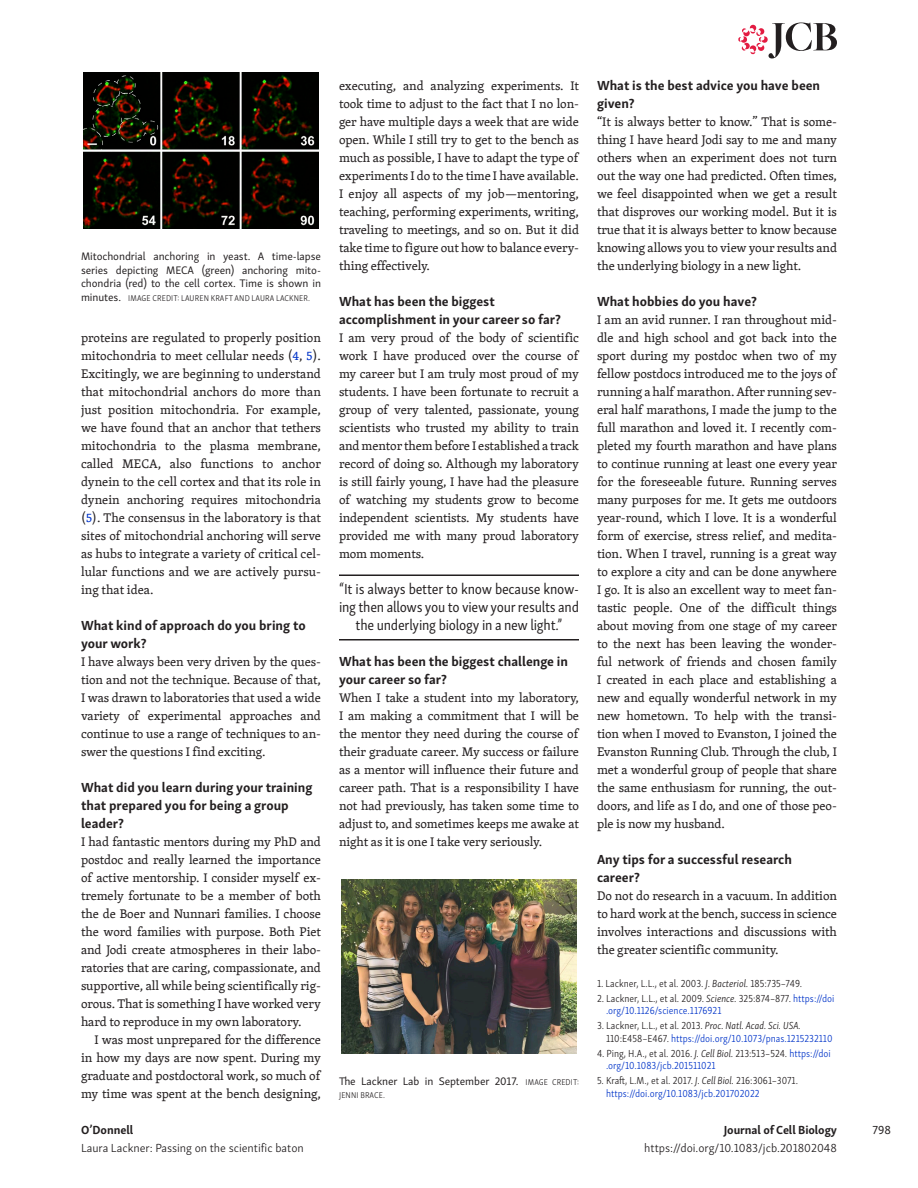
<style>
.page{position:relative;width:918px;height:1188px;background:#fff}
.page>*{position:absolute;margin:0;border:0;box-sizing:border-box;transform-origin:0 0}
.t1{font:15px/18px "Skolar Sans PE Cn";letter-spacing:-.015em;color:#231f20;text-align:center}
.t2{font:700 13.5px/18px "Skolar Sans PE";color:#231f20}
.t3{font:12.75px/18px "Skolar PE";letter-spacing:-.005em;color:#231f20;text-align:justify}
.t4{font:300 12px "Skolar Sans PE";color:#231f20}
.t5{font:700 12px "Skolar Sans PE";letter-spacing:-.005em;color:#231f20}
.t6{font:12px "Skolar Sans PE";color:#231f20}
.t7{font:11.25px/13.5px "Skolar Sans PE";letter-spacing:-.005em;color:#231f20;text-align:justify}
.t8{font:300 10.5px/12.6px "Skolar Sans PE Cn";color:#231f20}
.t9{font:300 10.5px/12.6px "Skolar Sans PE Cn";color:#0034c9}
.t10{font:300 8.7px "Skolar Sans PE Cn";letter-spacing:.015em;color:#231f20}
.s1{font-family:"Skolar Sans PE";font-weight:400;font-size:11.25px}
.s2{color:#0034c9}
.s3{font-family:"Skolar Sans PE Cn";font-weight:300;font-size:8.7px}
.s4{font-style:italic}
.s5{color:#231f20}
.s6{font-style:italic;color:#231f20}
</style>
<div class="page">
<svg style="left:738px;top:23px;width:99px;height:35px"></svg>
<hr style="left:339px;top:574px;width:240px;height:2px;background:#231f20">
<hr style="left:339px;top:639px;width:240px;height:1px;background:#231f20">
<img style="left:83px;top:72px;width:236px;height:157px">
<img style="left:341px;top:880px;width:236px;height:173px">
<p class="t7" style="left:81px;top:249px;width:242px">Mitochondrial anchoring in yeast. A time-lapse series depicting MECA (green) anchoring mito&shy;chondria (red) to the cell cortex. Time is shown in</p>
<p class="t10" style="left:81px;top:291px;width:231px"><span class="s1">minutes.</span> IMAGE CREDIT: LAUREN KRAFT AND LAURA LACKNER.</p>
<p class="t3" style="left:81px;top:328px;width:242px">proteins are regulated to properly position mitochondria to meet cellular needs (<span class="s2">4</span>, <span class="s2">5</span>).<br>Excitingly, we are beginning to understand that mitochondrial anchors do more than just position mitochondria. For example, we have found that an anchor that tethers mitochondria to the plasma membrane, called MECA, also functions to anchor dynein to the cell cortex and that its role in dynein anchoring requires mitochondria (<span class="s2">5</span>). The consensus in the laboratory is that sites of mitochondrial anchoring will serve as hubs to integrate a variety of critical cel&shy;lular functions and we are actively pursu&shy;ing that idea.</p>
<p class="t2" style="left:81px;top:615px;width:226px">What kind of approach do you bring to your work?</p>
<p class="t3" style="left:81px;top:652px;width:242px">I have always been very driven by the ques&shy;tion and not the technique. Because of that, I was drawn to laboratories that used a wide variety of experimental approaches and continue to use a range of techniques to an&shy;swer the questions I find exciting.</p>
<p class="t2" style="left:81px;top:777px;width:233px">What did you learn during your training that prepared you for being a group leader?</p>
<p class="t3" style="left:81px;top:832px;width:242px">I had fantastic mentors during my PhD and postdoc and really learned the importance of active mentorship. I consider myself ex&shy;tremely fortunate to be a member of both the de Boer and Nunnari families. I choose the word families with purpose. Both Piet and Jodi create atmospheres in their labo&shy;ratories that are caring, compassionate, and supportive, all while being scientifically rig&shy;orous. That is something I have worked very hard to reproduce in my own laboratory.</p>
<p class="t3" style="left:81px;top:1030px;width:242px;text-indent:14px">I was most unprepared for the difference in how my days are now spent. During my graduate and postdoctoral work, so much of my time was spent at the bench designing,</p>
<p class="t5" style="left:81px;top:1120px;width:54px">O’Donnell</p>
<p class="t4" style="left:81px;top:1139px;width:224px">Laura Lackner: Passing on the scientific baton</p>
<p class="t3" style="left:339px;top:76px;width:242px">executing, and analyzing experiments. It took time to adjust to the fact that I no lon&shy;ger have multiple days a week that are wide open. While I still try to get to the bench as much as possible, I have to adapt the type of experiments I do to the time I have available.<br>I enjoy all aspects of my job—mentoring, teaching, performing experiments, writing, traveling to meetings, and so on. But it did take time to figure out how to balance every&shy;thing effectively.</p>
<p class="t2" style="left:339px;top:291px;width:223px">What has been the biggest accomplishment in your career so far?</p>
<p class="t3" style="left:339px;top:328px;width:242px">I am very proud of the body of scientific work I have produced over the course of my career but I am truly most proud of my students. I have been fortunate to recruit a group of very talented, passionate, young scientists who trusted my ability to train and mentor them before I established a track record of doing so. Although my laboratory is still fairly young, I have had the pleasure of watching my students grow to become independent scientists. My students have provided me with many proud laboratory mom moments.</p>
<p class="t1" style="left:339px;top:579px;width:242px">“It is always better to know because know&shy;ing then allows you to view your results and the underlying biology in a new light.”</p>
<p class="t2" style="left:339px;top:651px;width:231px">What has been the biggest challenge in your career so far?</p>
<p class="t3" style="left:339px;top:688px;width:242px">When I take a student into my laboratory, I am making a commitment that I will be the mentor they need during the course of their graduate career. My success or failure as a mentor will influence their future and career path. That is a responsibility I have not had previously, has taken some time to adjust to, and sometimes keeps me awake at night as it is one I take very seriously.</p>
<p class="t7" style="left:339px;top:1073px;width:242px">The Lackner Lab in September 2017. <span class="s3">IMAGE CREDIT:</span></p>
<p class="t10" style="left:339px;top:1089px;width:47px">JENNI BRACE.</p>
<p class="t2" style="left:597px;top:75px;width:225px">What is the best advice you have been given?</p>
<p class="t3" style="left:597px;top:112px;width:242px">“It is always better to know.” That is some&shy;thing I have heard Jodi say to me and many others when an experiment does not turn out the way one had predicted. Often times, we feel disappointed when we get a result that disproves our working model. But it is true that it is always better to know because knowing allows you to view your results and the underlying biology in a new light.</p>
<p class="t2" style="left:597px;top:291px;width:161px">What hobbies do you have?</p>
<p class="t3" style="left:597px;top:310px;width:242px">I am an avid runner. I ran throughout mid&shy;dle and high school and got back into the sport during my postdoc when two of my fellow postdocs introduced me to the joys of running a half marathon. After running sev&shy;eral half marathons, I made the jump to the full marathon and loved it. I recently com&shy;pleted my fourth marathon and have plans to continue running at least one every year for the foreseeable future. Running serves many purposes for me. It gets me outdoors year-round, which I love. It is a wonderful form of exercise, stress relief, and medita&shy;tion. When I travel, running is a great way to explore a city and can be done anywhere I go. It is also an excellent way to meet fan&shy;tastic people. One of the difficult things about moving from one stage of my career to the next has been leaving the wonder&shy;ful network of friends and chosen family I created in each place and establishing a new and equally wonderful network in my new hometown. To help with the transi&shy;tion when I moved to Evanston, I joined the Evanston Running Club. Through the club, I met a wonderful group of people that share the same enthusiasm for running, the out&shy;doors, and life as I do, and one of those peo&shy;ple is now my husband.</p>
<p class="t2" style="left:597px;top:849px;width:197px">Any tips for a successful research career?</p>
<p class="t3" style="left:597px;top:886px;width:242px">Do not do research in a vacuum. In addition to hard work at the bench, success in science involves interactions and discussions with the greater scientific community.</p>
<p class="t8" style="left:597px;top:976px;width:207px">1. Lackner, L.L., et al. 2003. <span class="s4">J. Bacteriol.</span> 185:735–749.</p>
<p class="t9" style="left:606px;top:991px;width:230px;text-indent:-9px"><span class="s5">2. Lackner, L.L., et al. 2009.</span> <span class="s6">Science.</span> <span class="s5">325:874–877.</span> https://doi .org/10.1126/science.1176921</p>
<p class="t8" style="left:606px;top:1019px;width:228px;text-indent:-9px">3. Lackner, L.L., et al. 2013. <span class="s4">Proc. Natl. Acad. Sci. USA.<br></span>110:E458–E467. <span class="s2">https://doi.org/10.1073/pnas.1215232110</span></p>
<p class="t9" style="left:606px;top:1046px;width:226px;text-indent:-9px"><span class="s5">4. Ping, H.A., et al. 2016.</span> <span class="s6">J. Cell Biol.</span> <span class="s5">213:513–524.</span> https://doi .org/10.1083/jcb.201511021</p>
<p class="t8" style="left:606px;top:1073px;width:194px;text-indent:-9px">5. Kraft, L.M., et al. 2017. <span class="s4">J. Cell Biol.</span> 216:3061–3071. <span class="s2">https://doi.org/10.1083/jcb.201702022</span></p>
<p class="t5" style="left:724px;top:1120px;width:115px">Journal of Cell Biology</p>
<p class="t4" style="left:644px;top:1139px;width:194px">https://doi.org/10.1083/jcb.201802048</p>
<p class="t6" style="left:873px;top:1121px;width:20px">798</p>
</div>
